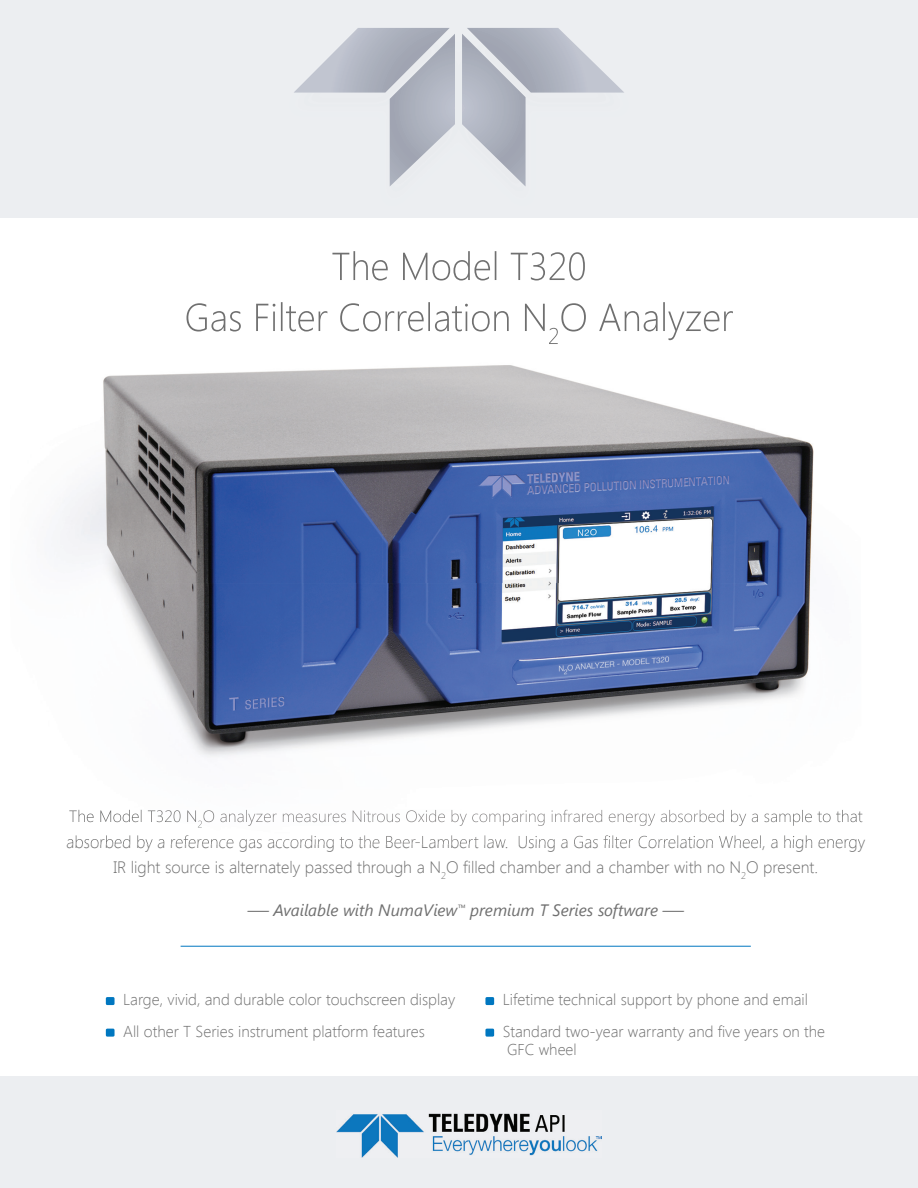
<style>
.page{position:relative;width:918px;height:1188px;background:#fff}
.page>*{position:absolute;margin:0;border:0;box-sizing:border-box;transform-origin:0 0}
.t1{font:300 16.5px/25.5px "Segoe UI";color:#707070;text-align:center}
.t2{font:italic 16.5px "Segoe UI";color:#707070;scale:1.3 1}
.t3{font:300 15.75px/31.5px "Segoe UI";color:#707070}
.t4{font:300 15.6px/18px "Segoe UI";color:#707070}
</style>
<div class="page">
<div style="left:0;top:1077px;width:918px;height:111px;background:#eceef1"></div>
<div style="left:0;top:0;width:918px;height:217px;background:#eceef1"></div>
<hr style="left:181px;top:946px;width:570px;height:1px;background:#0077c0">
<svg style="left:294px;top:28px;width:330px;height:158px"></svg>
<div style="left:106px;top:997px;width:9px;height:8px;background:#0077c0;border-radius:2px"></div>
<div style="left:106px;top:1029px;width:9px;height:8px;background:#0077c0;border-radius:2px"></div>
<div style="left:485px;top:997px;width:9px;height:8px;background:#0077c0;border-radius:2px"></div>
<div style="left:485px;top:1029px;width:9px;height:8px;background:#0077c0;border-radius:2px"></div>
<img style="left:336px;top:1113px;width:266px;height:45px">
<img style="left:57px;top:280px;width:698px;height:303px">
<img style="left:755px;top:429px;width:59px;height:272px">
<img style="left:78px;top:583px;width:410px;height:240px">
<img style="left:488px;top:583px;width:268px;height:227px">
<img style="left:332px;top:251px;width:253px;height:29px">
<img style="left:186px;top:302px;width:359px;height:30px">
<img style="left:549px;top:328px;width:9px;height:16px">
<img style="left:561px;top:302px;width:172px;height:38px">
<img style="left:69px;top:810px;width:127px;height:12px">
<svg style="left:198px;top:821px;width:4px;height:7px"></svg>
<img style="left:203px;top:810px;width:658px;height:16px">
<img style="left:67px;top:835px;width:794px;height:10px">
<p class="t1" style="left:66px;top:828px;width:800px">absorbed by a reference gas according to the Beer-Lambert law. Using a Gas filter Correlation Wheel, a high energy<br>IR light source is alternately passed through a N<sub>2</sub>O filled chamber and a chamber with no N<sub>2</sub>O present.</p>
<p class="t2" style="left:247px;top:898px;width:337px">— Available with NumaView<sup>™</sup> premium T Series software —</p>
<p class="t3" style="left:123px;top:983px;width:334px">Large, vivid, and durable color touchscreen display<br>All other T Series instrument platform features</p>
<p class="t3" style="left:503px;top:983px;width:307px">Lifetime technical support by phone and email</p>
<p class="t4" style="left:503px;top:1022px;width:324px">Standard two-year warranty and five years on the<br>GFC wheel</p>
</div>
